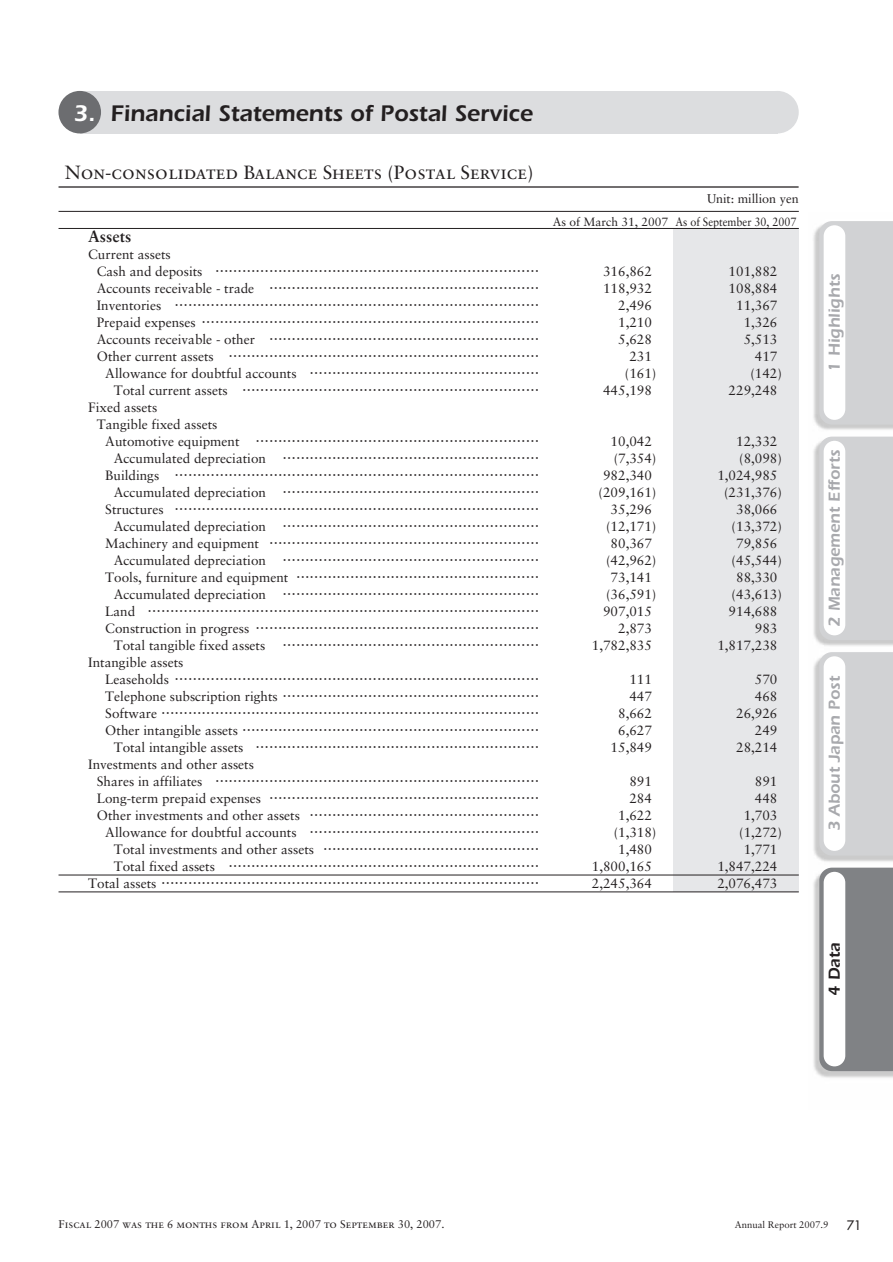
<style>
.page{position:relative;width:893px;height:1262px;background:#fff}
.page>*{position:absolute;margin:0;border:0;box-sizing:border-box;transform-origin:0 0}
.t1{font:600 23.4px "Itc Eras";color:#231f20}
.t2{font:19.2px "Sabon Roman SC";color:#231f20}
.t3{font:600 16.5px "Itc Eras";color:#a8a9ad}
.t4{font:600 16.5px "Itc Eras";color:#231f20}
.t5{font:700 16.2px "Sabon";color:#231f20}
.t6{font:13.5px/17px "Sabon";color:#231f20;text-align:right}
.t7{font:300 13.5px/17px "Ryumin";color:#231f20}
.t8{font:12.75px "Futura";color:#231f20}
.t9{font:12.6px "Sabon";color:#231f20}
.t10{font:12px "Sabon";color:#231f20}
.t11{font:11.1px "Sabon Roman SC";color:#231f20}
.t12{font:9.6px "Sabon";color:#231f20}
.s1{color:#fff}
.s2{font-family:"Sabon";font-weight:400}
.s3{font-family:"Ryumin";font-weight:300}
.s4{font-family:"Sabon"}
</style>
<div class="page">
<img style="left:813px;top:227px;width:79px;height:851px">
<div style="left:819px;top:221px;width:73px;height:203px;background:#d1d2d4"></div>
<div style="left:823px;top:225px;width:22px;height:195px;background:#fff;border-radius:11px"></div>
<div style="left:819px;top:436px;width:73px;height:204px;background:#d1d2d4"></div>
<div style="left:823px;top:441px;width:22px;height:194px;background:#fff;border-radius:11px"></div>
<div style="left:819px;top:652px;width:73px;height:203px;background:#d1d2d4"></div>
<div style="left:823px;top:656px;width:22px;height:195px;background:#fff;border-radius:11px"></div>
<div style="left:819px;top:867px;width:73px;height:204px;background:#808285"></div>
<div style="left:823px;top:871px;width:22px;height:195px;background:#fff;border-radius:11px"></div>
<hr style="left:58px;top:186px;width:740px;height:2px;background:#231f20">
<div style="left:673px;top:228px;width:125px;height:664px;background:#e6e7e9"></div>
<hr style="left:58px;top:211px;width:740px;height:1px;background:#231f20">
<hr style="left:58px;top:891px;width:740px;height:1px;background:#231f20">
<hr style="left:58px;top:874px;width:740px;height:1px;background:#231f20">
<hr style="left:58px;top:228px;width:740px;height:1px;background:#231f20">
<div style="left:80px;top:91px;width:697px;height:42px;background:#dcdddf"></div>
<div style="left:58px;top:91px;width:43px;height:42px;background:#6c6d70;border-radius:50%"></div>
<div style="left:756px;top:91px;width:42px;height:42px;background:#dcdddf;border-radius:50%"></div>
<h1 class="t1" style="left:73px;top:105px;width:461px"><span class="s1">3.</span> Financial Statements of Postal Service</h1>
<h2 class="t2" style="left:65px;top:165px;width:470px">Non-consolidated Balance Sheets (Postal Service)</h2>
<p class="t5" style="left:88px;top:229px;width:45px">Assets</p>
<p class="t6" style="left:88px;top:246px;width:84px">Current assets</p>
<p class="t7" style="left:97px;top:264px;width:444px"><span class="s2">Cash and deposits</span> ………………………………………………………………</p>
<p class="t6" style="left:97px;top:280px;width:444px">Accounts receivable - trade <span class="s3">……………………………………………………</span></p>
<p class="t7" style="left:97px;top:298px;width:444px"><span class="s2">Inventories</span> ………………………………………………………………………<br><span class="s2">Prepaid expenses</span> …………………………………………………………………</p>
<p class="t6" style="left:97px;top:331px;width:444px">Accounts receivable - other <span class="s3">……………………………………………………</span></p>
<p class="t7" style="left:97px;top:349px;width:444px"><span class="s2">Other current assets</span> ……………………………………………………………</p>
<p class="t6" style="left:105px;top:365px;width:435px">Allowance for doubtful accounts <span class="s3">……………………………………………</span></p>
<p class="t7" style="left:114px;top:383px;width:427px"><span class="s2">Total current assets</span> …………………………………………………………</p>
<p class="t6" style="left:97px;top:399px;width:122px;text-align:left;text-indent:-9px">Fixed assets<br>Tangible fixed assets</p>
<p class="t7" style="left:105px;top:434px;width:435px"><span class="s2">Automotive equipment</span> ………………………………………………………</p>
<p class="t6" style="left:114px;top:451px;width:427px">Accumulated depreciation <span class="s3">…………………………………………………</span></p>
<p class="t7" style="left:105px;top:468px;width:435px"><span class="s2">Buildings</span> ………………………………………………………………………</p>
<p class="t6" style="left:114px;top:485px;width:427px">Accumulated depreciation <span class="s3">…………………………………………………</span></p>
<p class="t7" style="left:105px;top:502px;width:435px"><span class="s2">Structures</span> ………………………………………………………………………</p>
<p class="t6" style="left:105px;top:519px;width:435px">Accumulated depreciation <span class="s3">………………………………………………… </span>Machinery and equipment <span class="s3">…………………………………………………… </span>Accumulated depreciation <span class="s3">………………………………………………… </span>Tools, furniture and equipment <span class="s3">……………………………………………… </span>Accumulated depreciation <span class="s3">…………………………………………………</span></p>
<p class="t7" style="left:105px;top:604px;width:435px"><span class="s2">Land</span> ……………………………………………………………………………</p>
<p class="t6" style="left:114px;top:621px;width:427px;text-align:left;text-indent:-9px">Construction in progress <span class="s3">………………………………………………………<br></span>Total tangible fixed assets</p>
<p class="t7" style="left:282px;top:638px;width:258px">…………………………………………………</p>
<p class="t6" style="left:88px;top:655px;width:97px">Intangible assets</p>
<p class="t7" style="left:105px;top:672px;width:435px"><span class="s2">Leaseholds</span> ………………………………………………………………………</p>
<p class="t6" style="left:105px;top:689px;width:435px">Telephone subscription rights <span class="s3">…………………………………………………</span></p>
<p class="t7" style="left:105px;top:706px;width:435px"><span class="s2">Software</span> …………………………………………………………………………<br><span class="s2">Other intangible assets</span> …………………………………………………………</p>
<p class="t6" style="left:88px;top:740px;width:452px;text-align:left;text-indent:26px">Total intangible assets <span class="s3">………………………………………………………<br></span>Investments and other assets</p>
<p class="t7" style="left:97px;top:774px;width:444px"><span class="s2">Shares in affiliates</span> ………………………………………………………………</p>
<p class="t6" style="left:97px;top:791px;width:444px">Long-term prepaid expenses <span class="s3">…………………………………………………… </span>Other investments and other assets <span class="s3">…………………………………………… </span>Allowance for doubtful accounts <span class="s3">…………………………………………… </span>Total investments and other assets <span class="s3">…………………………………………</span></p>
<p class="t7" style="left:88px;top:859px;width:452px;text-align:right"><span class="s2">Total fixed assets</span> ……………………………………………………………<br><span class="s2">Total assets</span> …………………………………………………………………………</p>
<p class="t9" style="left:707px;top:193px;width:93px">Unit: million yen</p>
<p class="t10" style="left:552px;top:217px;width:245px">As of March 31, 2007 As of September 30, 2007</p>
<p class="t6" style="left:603px;top:263px;width:50px">316,862</p>
<p class="t6" style="left:603px;top:280px;width:50px">118,932</p>
<p class="t6" style="left:618px;top:297px;width:35px">2,496</p>
<p class="t6" style="left:618px;top:314px;width:35px">1,210</p>
<p class="t6" style="left:618px;top:331px;width:35px">5,628</p>
<p class="t6" style="left:629px;top:349px;width:24px">231</p>
<p class="t6" style="left:625px;top:366px;width:33px">(161)</p>
<p class="t6" style="left:603px;top:383px;width:50px">445,198</p>
<p class="t6" style="left:610px;top:434px;width:43px">10,042</p>
<p class="t6" style="left:613px;top:451px;width:44px">(7,354)</p>
<p class="t6" style="left:603px;top:468px;width:50px">982,340</p>
<p class="t6" style="left:598px;top:485px;width:59px">(209,161)</p>
<p class="t6" style="left:610px;top:502px;width:43px">35,296</p>
<p class="t6" style="left:606px;top:519px;width:52px">(12,171)</p>
<p class="t6" style="left:610px;top:536px;width:43px">80,367</p>
<p class="t6" style="left:606px;top:553px;width:52px">(42,962)</p>
<p class="t6" style="left:610px;top:570px;width:43px">73,141</p>
<p class="t6" style="left:606px;top:587px;width:52px">(36,591)</p>
<p class="t6" style="left:603px;top:604px;width:50px">907,015</p>
<p class="t6" style="left:618px;top:621px;width:35px">2,873</p>
<p class="t6" style="left:592px;top:638px;width:62px">1,782,835</p>
<p class="t6" style="left:610px;top:672px;width:43px">111<br>447<br>8,662<br>6,627<br>15,849</p>
<p class="t6" style="left:629px;top:774px;width:24px">891</p>
<p class="t6" style="left:629px;top:791px;width:24px">284</p>
<p class="t6" style="left:618px;top:808px;width:35px">1,622</p>
<p class="t6" style="left:613px;top:825px;width:44px">(1,318)</p>
<p class="t6" style="left:618px;top:842px;width:35px">1,480</p>
<p class="t6" style="left:592px;top:859px;width:62px">1,800,165</p>
<p class="t6" style="left:592px;top:876px;width:62px">2,245,364</p>
<p class="t6" style="left:728px;top:263px;width:50px">101,882</p>
<p class="t6" style="left:728px;top:280px;width:50px">108,884</p>
<p class="t6" style="left:736px;top:297px;width:43px">11,367</p>
<p class="t6" style="left:743px;top:314px;width:35px">1,326</p>
<p class="t6" style="left:743px;top:331px;width:35px">5,513</p>
<p class="t6" style="left:755px;top:348px;width:24px">417</p>
<p class="t6" style="left:750px;top:366px;width:33px">(142)</p>
<p class="t6" style="left:728px;top:383px;width:50px">229,248</p>
<p class="t6" style="left:736px;top:434px;width:43px">12,332</p>
<p class="t6" style="left:739px;top:451px;width:44px">(8,098)</p>
<p class="t6" style="left:717px;top:468px;width:62px">1,024,985</p>
<p class="t6" style="left:724px;top:485px;width:59px">(231,376)</p>
<p class="t6" style="left:736px;top:502px;width:43px">38,066</p>
<p class="t6" style="left:731px;top:519px;width:52px">(13,372)</p>
<p class="t6" style="left:736px;top:536px;width:43px">79,856</p>
<p class="t6" style="left:731px;top:553px;width:52px">(45,544)</p>
<p class="t6" style="left:736px;top:570px;width:43px">88,330</p>
<p class="t6" style="left:731px;top:587px;width:52px">(43,613)</p>
<p class="t6" style="left:728px;top:604px;width:50px">914,688</p>
<p class="t6" style="left:755px;top:621px;width:24px">983</p>
<p class="t6" style="left:717px;top:638px;width:62px">1,817,238</p>
<p class="t6" style="left:736px;top:672px;width:43px">570<br>468<br>26,926<br>249<br>28,214</p>
<p class="t6" style="left:755px;top:774px;width:24px">891</p>
<p class="t6" style="left:755px;top:791px;width:24px">448</p>
<p class="t6" style="left:743px;top:808px;width:35px">1,703</p>
<p class="t6" style="left:739px;top:825px;width:44px">(1,272)</p>
<p class="t6" style="left:743px;top:842px;width:35px">1,771</p>
<p class="t6" style="left:717px;top:859px;width:62px">1,847,224</p>
<p class="t6" style="left:717px;top:876px;width:62px">2,076,473</p>
<p class="t3" style="left:828px;top:372px;width:99px;rotate:-90deg">1 Highlights</p>
<p class="t3" style="left:828px;top:627px;width:179px;rotate:-90deg">2 Management Efforts</p>
<p class="t3" style="left:828px;top:831px;width:157px;rotate:-90deg">3 About Japan Post</p>
<p class="t4" style="left:828px;top:995px;width:54px;rotate:-90deg">4 Data</p>
<p class="t11" style="left:58px;top:1219px;width:387px">Fiscal <span class="s4">2007</span> was the <span class="s4">6</span> months from April <span class="s4">1</span>, <span class="s4">2007</span> to September <span class="s4">30</span>, <span class="s4">2007</span>.</p>
<p class="t12" style="left:734px;top:1220px;width:95px">Annual Report 2007.9</p>
<p class="t8" style="left:846px;top:1218px;width:16px">71</p>
</div>
